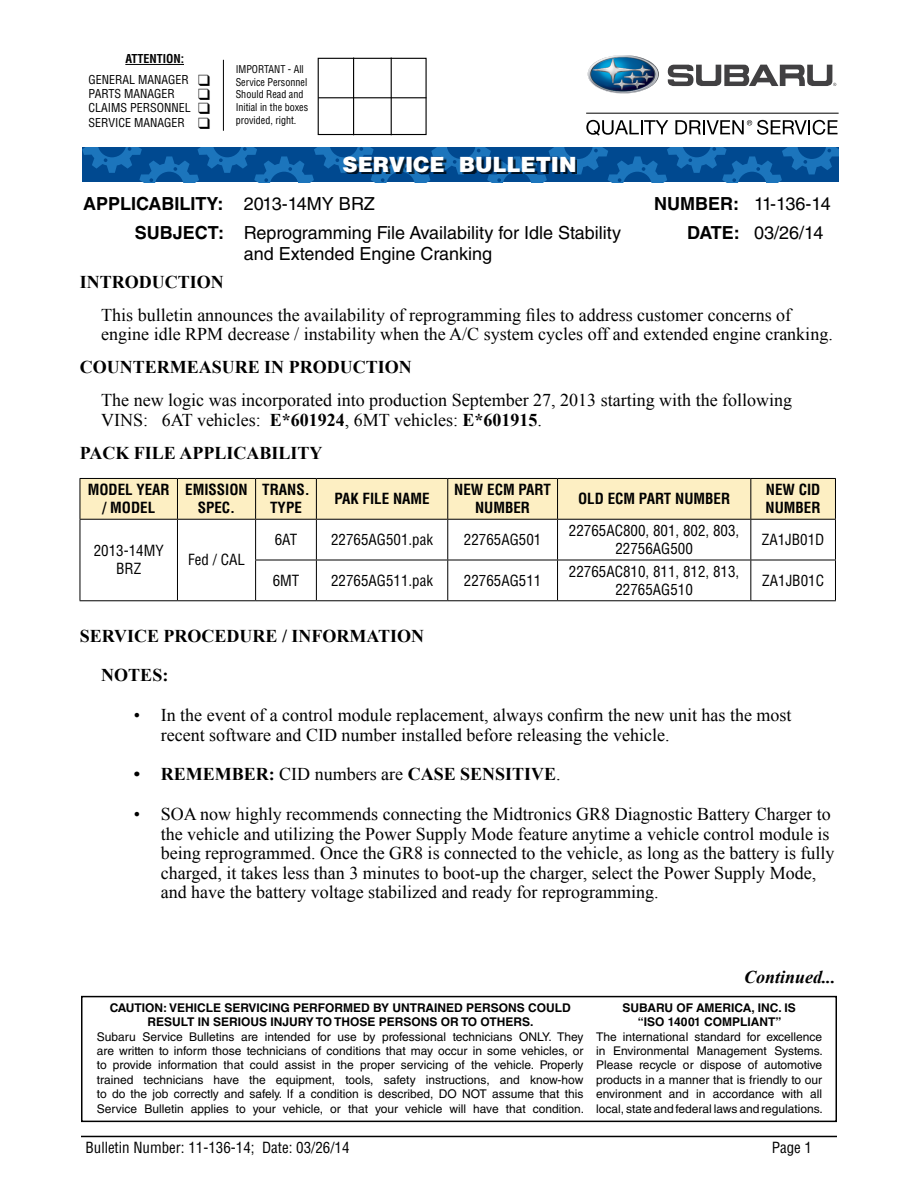
<style>
.page{position:relative;width:918px;height:1188px;background:#fff}
.page>*{position:absolute;margin:0;border:0;box-sizing:border-box;transform-origin:0 0}
.t1{font:900 21px "Helvetica LT Std";color:#fff}
.t2{font:18px/19.5px "Times New Roman";color:#000}
.t3{font:700 18px "Times New Roman";color:#000}
.t4{font:18px/28.3px "Helvetica LT Std";color:#000}
.t5{font:18px/28.3px "Helvetica LT Std";letter-spacing:-.04em;color:#000}
.t6{font:italic 700 18px "Times New Roman";color:#000}
.t7{font:condensed 15px/18px "Helvetica LT Std";color:#000;text-align:center}
.t8{font:700 condensed 15px/18px "Helvetica LT Std";color:#000;text-align:center}
.t9{font:12px/14.4px "Helvetica LT Std";color:#000;text-align:justify}
.t10{font:700 12px/14.4px "Helvetica LT Std";color:#000;text-align:center}
.t11{font:condensed 12px/20.4px "Helvetica LT Std";color:#000}
.t12{font:condensed 10.5px/12.6px "Helvetica LT Std";color:#000;scale:.96 1}
.s1{font-weight:700}
.s2{font-weight:400}
</style>
<div class="page">
<hr style="left:81px;top:1136px;width:756px;height:1px;background:#000">
<div style="left:81px;top:479px;width:754px;height:40px;background:#fdefc3"></div>
<hr style="left:80px;top:478px;width:97px;height:1px;background:#000">
<hr style="left:80px;top:479px;width:1px;height:40px;background:#000">
<hr style="left:177px;top:478px;width:79px;height:1px;background:#000">
<hr style="left:177px;top:479px;width:1px;height:40px;background:#000">
<hr style="left:256px;top:478px;width:60px;height:1px;background:#000">
<hr style="left:255px;top:479px;width:1px;height:40px;background:#000">
<hr style="left:316px;top:478px;width:132px;height:1px;background:#000">
<hr style="left:316px;top:479px;width:1px;height:40px;background:#000">
<hr style="left:448px;top:478px;width:110px;height:1px;background:#000">
<hr style="left:447px;top:479px;width:1px;height:40px;background:#000">
<hr style="left:558px;top:478px;width:193px;height:1px;background:#000">
<hr style="left:557px;top:479px;width:1px;height:40px;background:#000">
<hr style="left:751px;top:478px;width:85px;height:1px;background:#000">
<hr style="left:750px;top:479px;width:1px;height:40px;background:#000">
<hr style="left:835px;top:479px;width:1px;height:40px;background:#000">
<hr style="left:80px;top:519px;width:97px;height:1px;background:#000">
<hr style="left:80px;top:520px;width:1px;height:40px;background:#000">
<hr style="left:177px;top:519px;width:79px;height:1px;background:#000">
<hr style="left:177px;top:520px;width:1px;height:40px;background:#000">
<hr style="left:256px;top:519px;width:60px;height:1px;background:#000">
<hr style="left:255px;top:520px;width:1px;height:40px;background:#000">
<hr style="left:316px;top:519px;width:132px;height:1px;background:#000">
<hr style="left:316px;top:520px;width:1px;height:40px;background:#000">
<hr style="left:448px;top:519px;width:110px;height:1px;background:#000">
<hr style="left:447px;top:520px;width:1px;height:40px;background:#000">
<hr style="left:558px;top:519px;width:193px;height:1px;background:#000">
<hr style="left:557px;top:520px;width:1px;height:40px;background:#000">
<hr style="left:751px;top:519px;width:85px;height:1px;background:#000">
<hr style="left:750px;top:520px;width:1px;height:40px;background:#000">
<hr style="left:835px;top:520px;width:1px;height:40px;background:#000">
<hr style="left:80px;top:560px;width:1px;height:40px;background:#000">
<hr style="left:177px;top:560px;width:1px;height:40px;background:#000">
<hr style="left:255px;top:560px;width:61px;height:1px;background:#000">
<hr style="left:255px;top:560px;width:1px;height:40px;background:#000">
<hr style="left:316px;top:560px;width:132px;height:1px;background:#000">
<hr style="left:316px;top:560px;width:1px;height:40px;background:#000">
<hr style="left:448px;top:560px;width:110px;height:1px;background:#000">
<hr style="left:447px;top:560px;width:1px;height:40px;background:#000">
<hr style="left:558px;top:560px;width:193px;height:1px;background:#000">
<hr style="left:557px;top:560px;width:1px;height:40px;background:#000">
<hr style="left:751px;top:560px;width:85px;height:1px;background:#000">
<hr style="left:750px;top:560px;width:1px;height:40px;background:#000">
<hr style="left:835px;top:560px;width:1px;height:40px;background:#000">
<hr style="left:80px;top:600px;width:97px;height:1px;background:#000">
<hr style="left:177px;top:600px;width:79px;height:1px;background:#000">
<hr style="left:256px;top:600px;width:60px;height:1px;background:#000">
<hr style="left:316px;top:600px;width:132px;height:1px;background:#000">
<hr style="left:448px;top:600px;width:110px;height:1px;background:#000">
<hr style="left:558px;top:600px;width:193px;height:1px;background:#000">
<hr style="left:751px;top:600px;width:85px;height:1px;background:#000">
<svg style="left:82px;top:147px;width:757px;height:35px;background:#09579e"></svg>
<div style="left:344px;top:158px;width:233px;height:16px;background:#000;opacity:.75"></div>
<div style="left:318px;top:58px;width:109px;height:77px;border:1px solid #000"></div>
<hr style="left:353px;top:58px;width:1px;height:77px;background:#000">
<hr style="left:391px;top:58px;width:1px;height:77px;background:#000">
<hr style="left:318px;top:97px;width:108px;height:1px;background:#000">
<hr style="left:125px;top:64px;width:59px;height:1px;background:#000">
<hr style="left:223px;top:60px;width:1px;height:71px;background:#000">
<img style="left:588px;top:55px;width:71px;height:39px">
<svg style="left:668px;top:64px;width:168px;height:22px"></svg>
<hr style="left:586px;top:113px;width:253px;height:1px;background:#000">
<svg style="left:586px;top:120px;width:82px;height:16px"></svg>
<svg style="left:675px;top:120px;width:163px;height:15px"></svg>
<div style="left:81px;top:996px;width:756px;height:126px;border:2px solid #000"></div>
<p class="t11" style="left:89px;top:49px;width:123px;text-indent:37px"><span class="s1">ATTENTION:<br></span>GENERAL MANAGER ❑</p>
<p class="t11" style="left:89px;top:83px;width:88px">PARTS MANAGER</p>
<p class="t11" style="left:89px;top:101px;width:123px;line-height:14.4px">CLAIMS PERSONNEL ❑<br>SERVICE MANAGER ❑</p>
<p class="t12" style="left:236px;top:63px;width:77px">IMPORTANT - All<br>Service Personnel<br>Should Read and<br>Initial in the boxes provided, right.</p>
<p class="t1" style="left:343px;top:151px;width:236px">SERVICE BULLETIN</p>
<p class="t4" style="left:135px;top:190px;width:488px;text-indent:-52px"><span class="s1">APPLICABILITY:</span> 2013-14MY BRZ<br><span class="s1">SUBJECT:</span> Reprogramming File Availability for Idle Stability</p>
<p class="t4" style="left:244px;top:240px;width:250px">and Extended Engine Cranking</p>
<p class="t5" style="left:687px;top:190px;width:145px;text-indent:-33px"><span class="s1">NUMBER:</span> 11-136-14<br><span class="s1">DATE:</span> 03/26/14</p>
<p class="t3" style="left:80px;top:269px;width:145px">INTRODUCTION</p>
<p class="t2" style="left:101px;top:305px;width:733px">This bulletin announces the availability of reprogramming files to address customer concerns of engine idle RPM decrease / instability when the A/C system cycles off and extended engine cranking.</p>
<p class="t3" style="left:80px;top:355px;width:333px">COUNTERMEASURE IN PRODUCTION</p>
<p class="t2" style="left:101px;top:390px;width:692px">The new logic was incorporated into production September 27, 2013 starting with the following<br>VINS: 6AT vehicles: <span class="s1">E*601924</span>, 6MT vehicles: <span class="s1">E*601915</span>.</p>
<p class="t3" style="left:80px;top:440px;width:244px">PACK FILE APPLICABILITY</p>
<p class="t8" style="left:88px;top:481px;width:84px">MODEL YEAR / MODEL</p>
<p class="t8" style="left:185px;top:481px;width:64px">EMISSION<br>SPEC.</p>
<p class="t8" style="left:262px;top:481px;width:49px">TRANS.<br>TYPE</p>
<p class="t8" style="left:334px;top:490px;width:97px">PAK FILE NAME</p>
<p class="t8" style="left:454px;top:481px;width:98px">NEW ECM PART<br>NUMBER</p>
<p class="t8" style="left:578px;top:490px;width:154px">OLD ECM PART NUMBER</p>
<p class="t8" style="left:766px;top:481px;width:57px;text-align:left">NEW CID<br>NUMBER</p>
<p class="t7" style="left:94px;top:542px;width:72px">2013-14MY<br>BRZ</p>
<p class="t7" style="left:188px;top:551px;width:58px">Fed / CAL</p>
<p class="t7" style="left:275px;top:530px;width:24px">6AT</p>
<p class="t7" style="left:331px;top:530px;width:104px">22765AG501.pak</p>
<p class="t7" style="left:464px;top:530px;width:79px">22765AG501</p>
<p class="t7" style="left:569px;top:521px;width:172px">22765AC800, 801, 802, 803,<br>22756AG500</p>
<p class="t7" style="left:762px;top:530px;width:64px">ZA1JB01D</p>
<p class="t7" style="left:273px;top:571px;width:28px">6MT</p>
<p class="t7" style="left:331px;top:571px;width:104px">22765AG511.pak</p>
<p class="t7" style="left:464px;top:571px;width:79px">22765AG511</p>
<p class="t7" style="left:569px;top:562px;width:172px">22765AC810, 811, 812, 813,<br>22765AG510</p>
<p class="t7" style="left:762px;top:571px;width:63px">ZA1JB01C</p>
<p class="t3" style="left:80px;top:623px;width:346px">SERVICE PROCEDURE / INFORMATION</p>
<p class="t3" style="left:101px;top:663px;width:69px">NOTES:</p>
<p class="t2" style="left:161px;top:705px;width:632px;text-indent:-27px">• In the event of a control module replacement, always confirm the new unit has the most recent software and CID number installed before releasing the vehicle.</p>
<p class="t3" style="left:134px;top:762px;width:429px">• REMEMBER: <span class="s2">CID numbers are</span> CASE SENSITIVE<span class="s2">.</span></p>
<p class="t2" style="left:161px;top:804px;width:675px;text-indent:-27px">• SOA now highly recommends connecting the Midtronics GR8 Diagnostic Battery Charger to the vehicle and utilizing the Power Supply Mode feature anytime a vehicle control module is being reprogrammed. Once the GR8 is connected to the vehicle, as long as the battery is fully charged, it takes less than 3 minutes to boot-up the charger, select the Power Supply Mode, and have the battery voltage stabilized and ready for reprogramming.</p>
<p class="t10" style="left:110px;top:1000px;width:463px">CAUTION: VEHICLE SERVICING PERFORMED BY UNTRAINED PERSONS COULD<br>RESULT IN SERIOUS INJURY TO THOSE PERSONS OR TO OTHERS.</p>
<p class="t9" style="left:97px;top:1029px;width:489px">Subaru Service Bulletins are intended for use by professional technicians ONLY. They are written to inform those technicians of conditions that may occur in some vehicles, or to provide information that could assist in the proper servicing of the vehicle. Properly trained technicians have the equipment, tools, safety instructions, and know-how to do the job correctly and safely. If a condition is described, DO NOT assume that this Service Bulletin applies to your vehicle, or that your vehicle will have that condition.</p>
<p class="t6" style="left:744px;top:965px;width:93px">Continued...</p>
<p class="t10" style="left:623px;top:1000px;width:175px">SUBARU OF AMERICA, INC. IS “ISO 14001 COMPLIANT”</p>
<p class="t9" style="left:596px;top:1029px;width:228px">The international standard for excellence in Environmental Management Systems.<br>Please recycle or dispose of automotive products in a manner that is friendly to our environment and in accordance with all local, state and federal laws and regulations.</p>
<p class="t7" style="left:86px;top:1138px;width:266px">Bulletin Number: 11-136-14; Date: 03/26/14</p>
<p class="t7" style="left:772px;top:1138px;width:42px">Page 1</p>
</div>
